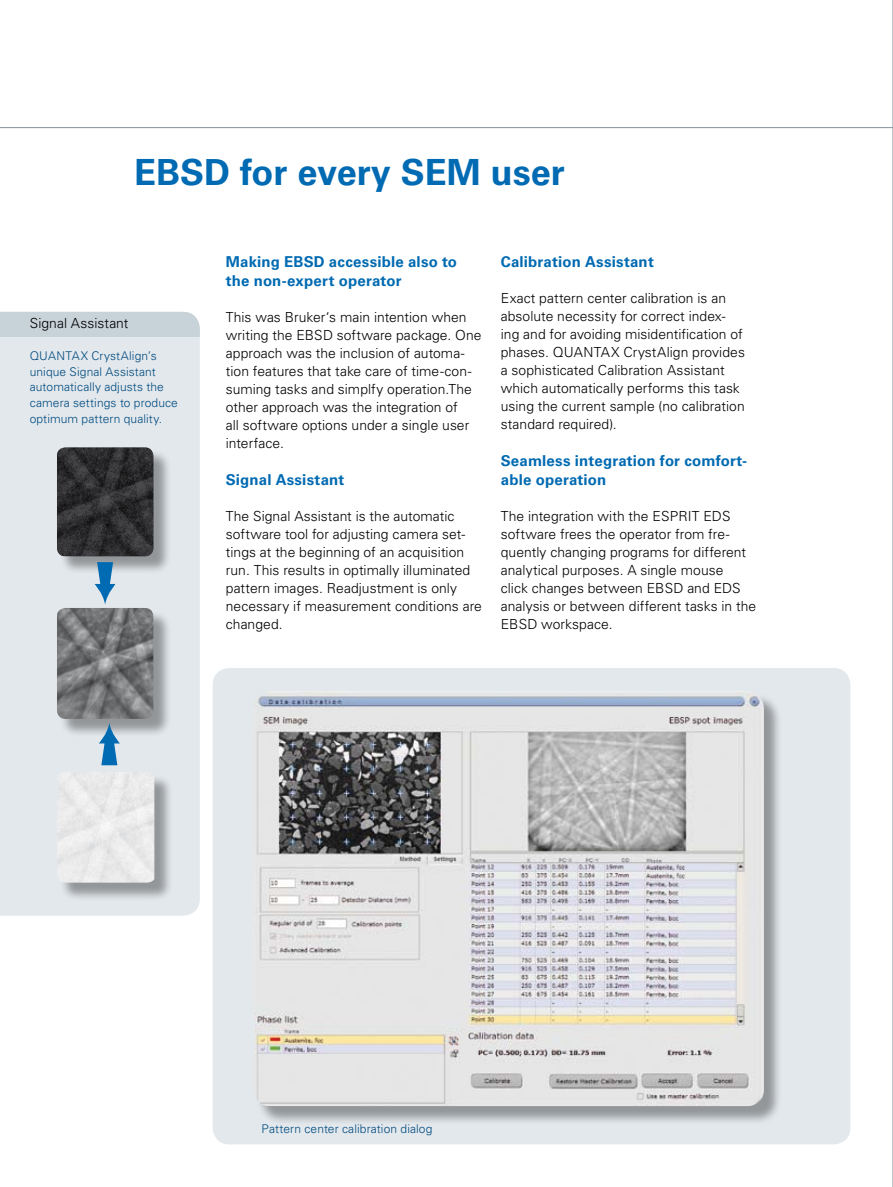
<style>
.page{position:relative;width:893px;height:1187px;background:#fff}
.page>*{position:absolute;margin:0;border:0;box-sizing:border-box;transform-origin:0 0}
.t1{font:700 36px "Univers LT Std";color:#006ab2}
.t2{font:700 15px/18.8px "Univers LT Std";letter-spacing:.015em;color:#006ab2}
.t3{font:300 13.8px/18px "Univers LT Std";color:#000}
.t4{font:300 12px/15.8px "Univers LT Std";letter-spacing:.01em;color:#004a7f}
</style>
<div class="page">
<hr style="left:892px;top:0;width:1px;height:1186px;background:#82939b">
<hr style="left:0;top:127px;width:893px;height:1px;background:#82939b">
<div style="left:0;top:336px;width:200px;height:579px;background:#e3e8ec"></div>
<div style="left:0;top:312px;width:200px;height:24px;background:#c8d3d9"></div>
<div style="left:59px;top:449px;width:113px;height:126px;background:#000;opacity:.35"></div>
<img style="left:57px;top:447px;width:96px;height:109px">
<div style="left:59px;top:610px;width:113px;height:127px;background:#000;opacity:.35"></div>
<img style="left:57px;top:608px;width:96px;height:110px">
<div style="left:59px;top:773px;width:114px;height:128px;background:#000;opacity:.35"></div>
<img style="left:57px;top:771px;width:97px;height:111px">
<svg style="left:99px;top:722px;width:20px;height:43px"></svg>
<svg style="left:94px;top:562px;width:21px;height:43px"></svg>
<div style="left:213px;top:668px;width:637px;height:476px;background:#e3e8ec;border-radius:17px"></div>
<div style="left:256px;top:693px;width:526px;height:431px;background:#000;opacity:.35"></div>
<img style="left:254px;top:691px;width:510px;height:415px">
<h1 class="t1" style="left:134px;top:151px;width:432px">EBSD for every SEM user</h1>
<p class="t3" style="left:30px;top:314px;width:100px">Signal Assistant</p>
<p class="t4" style="left:30px;top:347px;width:150px">QUANTAX CrystAlign’s unique Signal Assistant automatically adjusts the camera settings to produce optimum pattern quality.</p>
<p class="t2" style="left:226px;top:253px;width:233px">Making EBSD accessible also to the non-expert operator</p>
<p class="t3" style="left:226px;top:308px;width:257px">This was Bruker‘s main intention when writing the EBSD software package. One approach was the inclusion of automa&shy;tion features that take care of time-con&shy;suming tasks and simplfy operation.The other approach was the integration of<br>all software options under a single user interface.</p>
<p class="t2" style="left:226px;top:470px;width:120px">Signal Assistant</p>
<p class="t3" style="left:226px;top:507px;width:257px">The Signal Assistant is the automatic software tool for adjusting camera set&shy;tings at the beginning of an acquisition run. This results in optimally illuminated pattern images. Readjustment is only necessary if measurement conditions are changed.</p>
<p class="t2" style="left:501px;top:253px;width:154px">Calibration Assistant</p>
<p class="t3" style="left:501px;top:289px;width:246px">Exact pattern center calibration is an absolute necessity for correct index&shy;ing and for avoiding misidentification of phases. QUANTAX CrystAlign provides a sophisticated Calibration Assistant which automatically performs this task using the current sample (no calibration standard required).</p>
<p class="t2" style="left:501px;top:451px;width:248px">Seamless integration for comfort&shy;able operation</p>
<p class="t3" style="left:501px;top:507px;width:257px">The integration with the ESPRIT EDS software frees the operator from fre&shy;quently changing programs for different analytical purposes. A single mouse<br>click changes between EBSD and EDS analysis or between different tasks in the EBSD workspace.</p>
<p class="t4" style="left:262px;top:1120px;width:172px">Pattern center calibration dialog</p>
</div>
